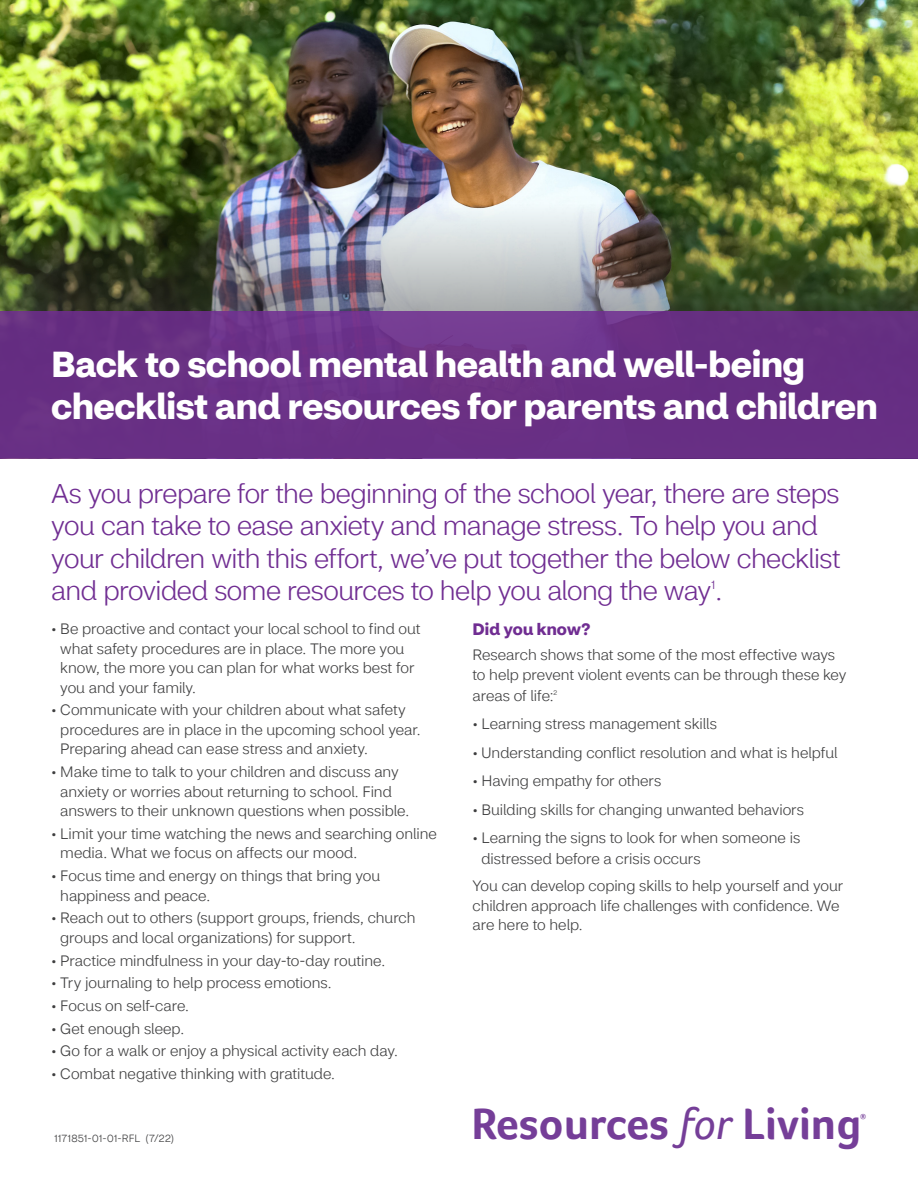
<style>
.page{position:relative;width:918px;height:1188px;background:#fff}
.page>*{position:absolute;margin:0;border:0;box-sizing:border-box;transform-origin:0 0}
.t1{font:700 45.15px "Foco";color:#753e98}
.Subhead_bold{font:700 36px/42px "CVS Health Sans";letter-spacing:-.01em;color:#fff}
.Callout{font:300 27px/32.4px "CVS Health Sans";letter-spacing:-.025em;color:#702d92}
.Body_headline{font:700 16.5px "CVS Health Sans";letter-spacing:.005em;color:#702d92}
.Bullet_List{font:300 15px/19.5px "CVS Health Sans";color:#3e3e3f}
.Bullet_List_last{font:300 15px/19.5px "CVS Health Sans";color:#3e3e3f}
.Body{font:300 15px/19.5px "CVS Health Sans";letter-spacing:-.005em;color:#3e3e3f}
.t2{font:300 10.5px "CVS Health Sans";letter-spacing:.015em;color:#3e3e3f}
.t3{font:700 7.5px "Foco";color:#753e98}
.Body-2{font:300 6.75px "CVS Health Sans";color:#3e3e3f}
.s1{font-weight:400;font-style:italic}
</style>
<div class="page">
<img style="left:0;top:0;width:918px;height:196px">
<img style="left:0;top:196px;width:918px;height:115px">
<div style="left:0;top:311px;width:918px;height:147px;background:linear-gradient(to right,#6b3287,#683085)"></div>
<h1 class="Subhead_bold" style="left:51px;top:344px;width:828px">Back to school mental health and well-being checklist and resources for parents and children</h1>
<p class="Callout" style="left:51px;top:477px;width:791px">As you prepare for the beginning of the school year, there are steps you can take to ease anxiety and manage stress. To help you and your children with this effort, we’ve put together the below checklist and provided some resources to help you along the way<sup>1</sup>.</p>
<p class="Bullet_List" style="left:60px;top:619px;width:362px;text-indent:-9px">• Be proactive and contact your local school to find out what safety procedures are in place. The more you know, the more you can plan for what works best for you and your family.</p>
<p class="Bullet_List" style="left:60px;top:700px;width:362px;text-indent:-9px">• Communicate with your children about what safety procedures are in place in the upcoming school year.<br>Preparing ahead can ease stress and anxiety.</p>
<p class="Bullet_List" style="left:60px;top:762px;width:350px;text-indent:-9px">• Make time to talk to your children and discuss any anxiety or worries about returning to school. Find answers to their unknown questions when possible.</p>
<p class="Bullet_List" style="left:60px;top:824px;width:378px;text-indent:-9px">• Limit your time watching the news and searching online media. What we focus on affects our mood.</p>
<p class="Bullet_List" style="left:60px;top:866px;width:322px;text-indent:-9px">• Focus time and energy on things that bring you happiness and peace.</p>
<p class="Bullet_List" style="left:60px;top:908px;width:357px;text-indent:-9px">• Reach out to others (support groups, friends, church groups and local organizations) for support.</p>
<p class="Bullet_List" style="left:51px;top:951px;width:335px">• Practice mindfulness in your day-to-day routine.</p>
<p class="Bullet_List" style="left:51px;top:973px;width:282px">• Try journaling to help process emotions.</p>
<p class="Bullet_List" style="left:51px;top:996px;width:139px">• Focus on self-care.</p>
<p class="Bullet_List" style="left:51px;top:1019px;width:134px">• Get enough sleep.</p>
<p class="Bullet_List" style="left:51px;top:1042px;width:348px">• Go for a walk or enjoy a physical activity each day.</p>
<p class="Bullet_List" style="left:51px;top:1064px;width:285px">• Combat negative thinking with gratitude.</p>
<p class="t2" style="left:54px;top:1132px;width:122px">1171851-01-01-RFL (7/22)</p>
<h2 class="Body_headline" style="left:472px;top:619px;width:119px">Did you know?</h2>
<p class="Body" style="left:472px;top:645px;width:375px">Research shows that some of the most effective ways to help prevent violent events can be through these key</p>
<p class="Body" style="left:472px;top:686px;width:83px">areas of life:</p>
<p class="Body-2" style="left:553px;top:688px;width:5px">2</p>
<p class="Bullet_List_last" style="left:472px;top:714px;width:246px">• Learning stress management skills</p>
<p class="Bullet_List_last" style="left:472px;top:743px;width:367px">• Understanding conflict resolution and what is helpful</p>
<p class="Bullet_List_last" style="left:472px;top:771px;width:190px">• Having empathy for others</p>
<p class="Bullet_List_last" style="left:472px;top:800px;width:333px">• Building skills for changing unwanted behaviors</p>
<p class="Bullet_List_last" style="left:482px;top:828px;width:320px;line-height:21px;text-indent:-9px">• Learning the signs to look for when someone is distressed before a crisis occurs</p>
<p class="Bullet_List_last" style="left:472px;top:876px;width:372px">You can develop coping skills to help yourself and your children approach life challenges with confidence. We are here to help.</p>
<h1 class="t1" style="left:471px;top:1097px;width:391px">Resources <span class="s1">for</span> Living</h1>
<p class="t3" style="left:860px;top:1112px;width:8px">®</p>
</div>
